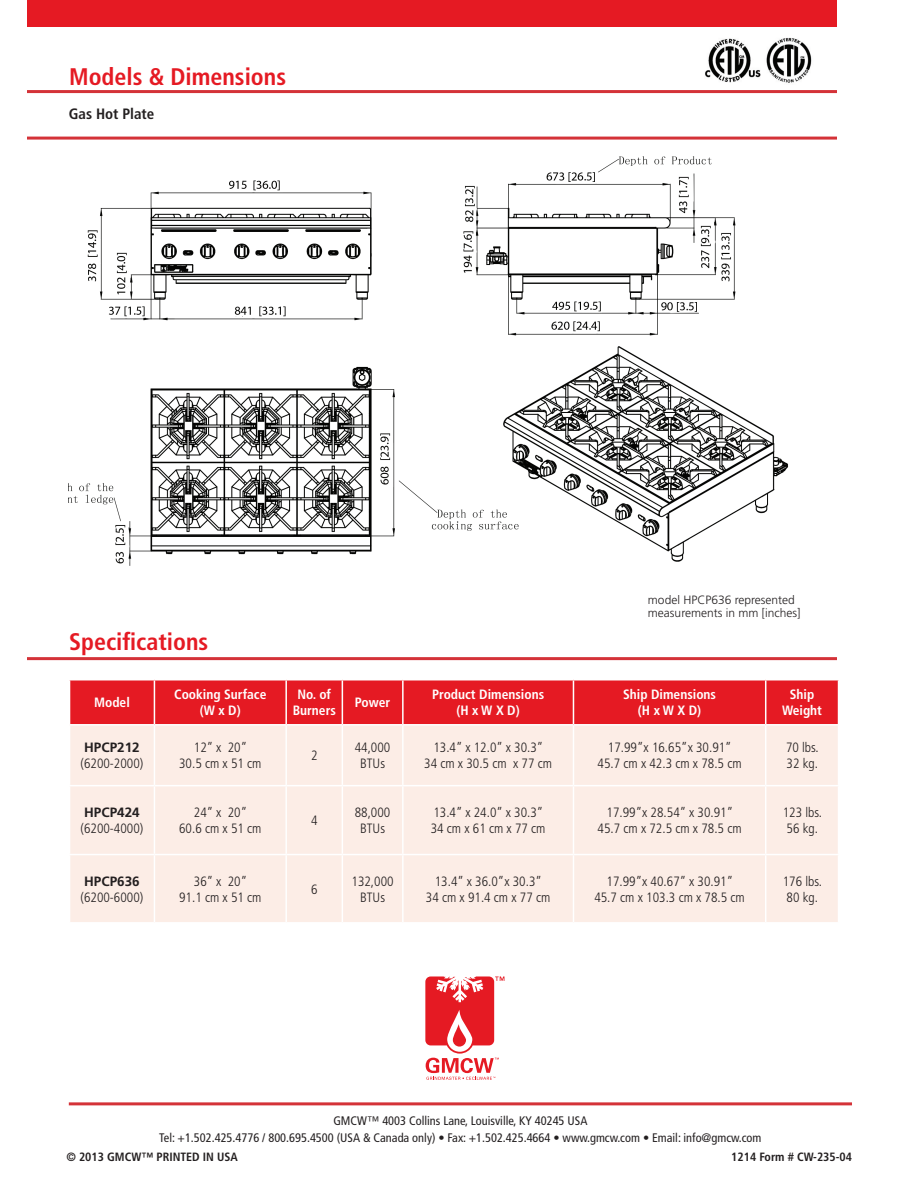
<style>
.page{position:relative;width:918px;height:1188px;background:#fff}
.page>*{position:absolute;margin:0;border:0;box-sizing:border-box;transform-origin:0 0}
.t1{font:700 condensed 24px "Frutiger LT Std";color:#e51a23}
.t2{font:700 condensed 15px "Frutiger LT Std";color:#231f20}
.t3{font:300 condensed 13.5px "Frutiger LT Std";color:#231f20}
.t4{font:700 condensed 13.5px/16.2px "Frutiger LT Std";color:#fff;text-align:center}
.t5{font:700 13.5px "Frutiger LT Std";color:#231f20}
.t6{font:condensed 12.3px "Frutiger LT Std";color:#231f20}
.t7{font:300 12px "Frutiger LT Std";color:#231f20}
.t8{font:700 condensed 12px "Frutiger LT Std";color:#231f20}
</style>
<div class="page">
<div style="left:27px;top:0;width:810px;height:27px;background:#e51a23"></div>
<svg style="left:425px;top:976px;width:79px;height:104px"></svg>
<div style="left:70px;top:680px;width:768px;height:44px;background:#e51a23"></div>
<div style="left:70px;top:726px;width:768px;height:196px;background:#fcede6"></div>
<hr style="left:154px;top:726px;width:1px;height:59px;background:#fff">
<hr style="left:285px;top:726px;width:2px;height:59px;background:#fff">
<hr style="left:342px;top:726px;width:1px;height:59px;background:#fff">
<hr style="left:402px;top:726px;width:2px;height:59px;background:#fff">
<hr style="left:573px;top:726px;width:1px;height:59px;background:#fff">
<hr style="left:765px;top:726px;width:1px;height:59px;background:#fff">
<hr style="left:154px;top:855px;width:1px;height:67px;background:#fff">
<hr style="left:285px;top:855px;width:2px;height:67px;background:#fff">
<hr style="left:342px;top:855px;width:1px;height:67px;background:#fff">
<hr style="left:402px;top:855px;width:2px;height:67px;background:#fff">
<hr style="left:573px;top:855px;width:1px;height:67px;background:#fff">
<hr style="left:765px;top:855px;width:1px;height:67px;background:#fff">
<hr style="left:154px;top:680px;width:1px;height:44px;background:#fff">
<hr style="left:285px;top:680px;width:2px;height:44px;background:#fff">
<hr style="left:342px;top:680px;width:1px;height:44px;background:#fff">
<hr style="left:402px;top:680px;width:2px;height:44px;background:#fff">
<hr style="left:573px;top:680px;width:1px;height:44px;background:#fff">
<hr style="left:765px;top:680px;width:1px;height:44px;background:#fff">
<hr style="left:69px;top:785px;width:85px;height:1px;background:#fff">
<hr style="left:154px;top:785px;width:132px;height:1px;background:#fff">
<hr style="left:154px;top:786px;width:1px;height:68px;background:#fff">
<hr style="left:286px;top:785px;width:56px;height:1px;background:#fff">
<hr style="left:285px;top:786px;width:2px;height:68px;background:#fff">
<hr style="left:342px;top:785px;width:61px;height:1px;background:#fff">
<hr style="left:342px;top:786px;width:1px;height:68px;background:#fff">
<hr style="left:403px;top:785px;width:170px;height:1px;background:#fff">
<hr style="left:402px;top:786px;width:2px;height:68px;background:#fff">
<hr style="left:573px;top:785px;width:193px;height:1px;background:#fff">
<hr style="left:573px;top:786px;width:1px;height:68px;background:#fff">
<hr style="left:766px;top:785px;width:73px;height:1px;background:#fff">
<hr style="left:765px;top:786px;width:1px;height:68px;background:#fff">
<hr style="left:69px;top:854px;width:85px;height:1px;background:#fff">
<hr style="left:154px;top:854px;width:132px;height:1px;background:#fff">
<hr style="left:286px;top:854px;width:56px;height:1px;background:#fff">
<hr style="left:342px;top:854px;width:61px;height:1px;background:#fff">
<hr style="left:403px;top:854px;width:170px;height:1px;background:#fff">
<hr style="left:573px;top:854px;width:193px;height:1px;background:#fff">
<hr style="left:766px;top:854px;width:73px;height:1px;background:#fff">
<hr style="left:27px;top:90px;width:810px;height:3px;background:#d43238">
<hr style="left:27px;top:137px;width:810px;height:3px;background:#d43238">
<hr style="left:27px;top:657px;width:810px;height:3px;background:#d43238">
<hr style="left:69px;top:1102px;width:783px;height:3px;background:#d43238">
<img style="left:69px;top:156px;width:720px;height:410px">
<img style="left:766px;top:38px;width:46px;height:45px">
<img style="left:705px;top:38px;width:55px;height:45px">
<p class="t1" style="left:69px;top:62px;width:218px">Models &amp; Dimensions</p>
<p class="t2" style="left:69px;top:105px;width:87px">Gas Hot Plate</p>
<p class="t7" style="left:648px;top:593px;width:148px">model HPCP636 represented</p>
<p class="t7" style="left:648px;top:606px;width:154px">measurements in mm [inches]</p>
<p class="t1" style="left:69px;top:627px;width:141px">Specifications</p>
<p class="t4" style="left:94px;top:695px;width:37px">Model</p>
<p class="t4" style="left:174px;top:686px;width:94px">Cooking Surface</p>
<p class="t4" style="left:200px;top:703px;width:43px">(W x D)</p>
<p class="t4" style="left:293px;top:686px;width:45px">No. of<br>Burners</p>
<p class="t4" style="left:355px;top:695px;width:37px">Power</p>
<p class="t4" style="left:432px;top:686px;width:114px">Product Dimensions</p>
<p class="t4" style="left:457px;top:703px;width:65px">(H x W X D)</p>
<p class="t4" style="left:623px;top:686px;width:95px">Ship Dimensions</p>
<p class="t4" style="left:638px;top:703px;width:65px">(H x W X D)</p>
<p class="t4" style="left:782px;top:686px;width:41px">Ship<br>Weight</p>
<p class="t5" style="left:84px;top:740px;width:57px">HPCP212</p>
<p class="t3" style="left:81px;top:756px;width:64px">(6200-2000)</p>
<p class="t3" style="left:194px;top:740px;width:55px">12” x 20”</p>
<p class="t3" style="left:179px;top:756px;width:84px">30.5 cm x 51 cm</p>
<p class="t3" style="left:311px;top:748px;width:8px">2</p>
<p class="t3" style="left:355px;top:740px;width:37px">44,000</p>
<p class="t3" style="left:360px;top:756px;width:27px">BTUs</p>
<p class="t3" style="left:433px;top:740px;width:111px">13.4” x 12.0” x 30.3”</p>
<p class="t3" style="left:424px;top:756px;width:129px">34 cm x 30.5 cm x 77 cm</p>
<p class="t3" style="left:608px;top:740px;width:125px">17.99”x 16.65”x 30.91”</p>
<p class="t3" style="left:598px;top:756px;width:145px">45.7 cm x 42.3 cm x 78.5 cm</p>
<p class="t3" style="left:786px;top:740px;width:34px">70 lbs.</p>
<p class="t3" style="left:787px;top:756px;width:33px">32 kg.</p>
<p class="t5" style="left:84px;top:804px;width:57px">HPCP424</p>
<p class="t3" style="left:81px;top:821px;width:64px">(6200-4000)</p>
<p class="t3" style="left:194px;top:805px;width:55px">24” x 20”</p>
<p class="t3" style="left:179px;top:821px;width:84px">60.6 cm x 51 cm</p>
<p class="t3" style="left:311px;top:813px;width:8px">4</p>
<p class="t3" style="left:355px;top:805px;width:37px">88,000</p>
<p class="t3" style="left:360px;top:821px;width:27px">BTUs</p>
<p class="t3" style="left:433px;top:805px;width:111px">13.4” x 24.0” x 30.3”</p>
<p class="t3" style="left:431px;top:821px;width:116px">34 cm x 61 cm x 77 cm</p>
<p class="t3" style="left:607px;top:805px;width:128px">17.99”x 28.54” x 30.91”</p>
<p class="t3" style="left:598px;top:821px;width:145px">45.7 cm x 72.5 cm x 78.5 cm</p>
<p class="t3" style="left:783px;top:805px;width:41px">123 lbs.</p>
<p class="t3" style="left:787px;top:821px;width:33px">56 kg.</p>
<p class="t5" style="left:84px;top:873px;width:57px">HPCP636</p>
<p class="t3" style="left:81px;top:890px;width:64px">(6200-6000)</p>
<p class="t3" style="left:194px;top:873px;width:55px">36” x 20”</p>
<p class="t3" style="left:179px;top:890px;width:84px">91.1 cm x 51 cm</p>
<p class="t3" style="left:311px;top:881px;width:8px">6</p>
<p class="t3" style="left:352px;top:873px;width:44px">132,000</p>
<p class="t3" style="left:360px;top:890px;width:27px">BTUs</p>
<p class="t3" style="left:435px;top:873px;width:109px">13.4” x 36.0”x 30.3”</p>
<p class="t3" style="left:426px;top:890px;width:126px">34 cm x 91.4 cm x 77 cm</p>
<p class="t3" style="left:607px;top:873px;width:128px">17.99”x 40.67” x 30.91”</p>
<p class="t3" style="left:594px;top:890px;width:152px">45.7 cm x 103.3 cm x 78.5 cm</p>
<p class="t3" style="left:783px;top:873px;width:41px">176 lbs.</p>
<p class="t3" style="left:787px;top:890px;width:33px">80 kg.</p>
<p class="t6" style="left:333px;top:1114px;width:256px">GMCW™ 4003 Collins Lane, Louisville, KY 40245 USA</p>
<p class="t6" style="left:159px;top:1130px;width:604px">Tel: +1.502.425.4776 / 800.695.4500 (USA &amp; Canada only) • Fax: +1.502.425.4664 • www.gmcw.com • Email: info@gmcw.com</p>
<p class="t8" style="left:66px;top:1150px;width:173px">© 2013 GMCW™ PRINTED IN USA</p>
<p class="t8" style="left:731px;top:1150px;width:122px">1214 Form # CW-235-04</p>
</div>
